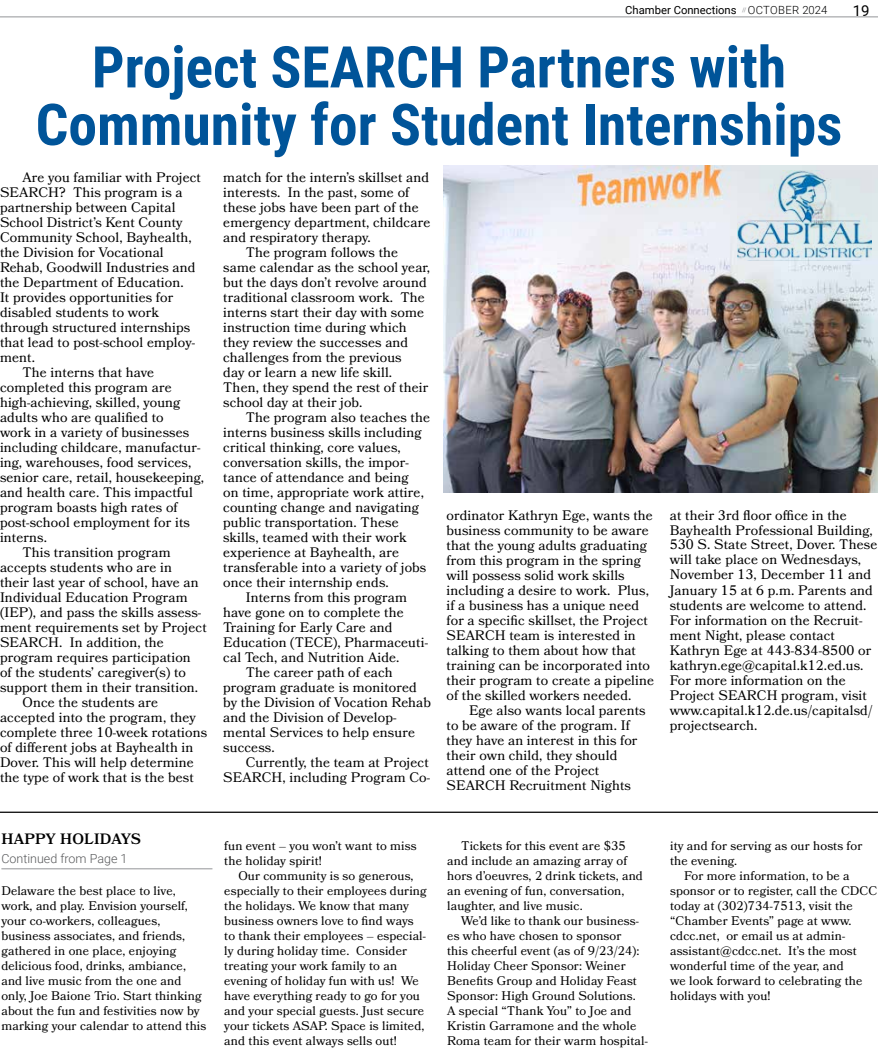
<style>
.page{position:relative;width:878px;height:1058px;background:#fff}
.page>*{position:absolute;margin:0;border:0;box-sizing:border-box;transform-origin:0 0}
.t1{font:700 57.5px/57.5px "Roboto Condensed";color:#005499;text-align:center}
.t2{font:600 15px "Bookmania";letter-spacing:.02em;color:#000}
.t3{font:15px "Roboto";color:#000}
.t4{font:13.75px/15px "Bookmania";letter-spacing:.01em;color:#000}
.t5{font:12.5px/15px "Bookmania";letter-spacing:.01em;color:#000}
.t6{font:300 12.5px "Roboto";color:#58595b}
.t7{font:11.25px "Roboto";color:#000}
.s1{font-weight:300}
</style>
<div class="page">
<hr style="left:0;top:17px;width:878px;height:1px;background:#939598">
<img style="left:443px;top:165px;width:435px;height:327px">
<img style="left:737px;top:171px;width:134px;height:90px">
<hr style="left:1px;top:868px;width:211px;height:1px;background:#939598">
<hr style="left:0;top:811px;width:878px;height:1px;background:#000">
<p class="t7" style="left:625px;top:2px;width:203px">Chamber Connections <sup>//</sup> <span class="s1">OCTOBER 2024</span></p>
<p class="t3" style="left:852px;top:0;width:18px">19</p>
<h1 class="t1" style="left:36px;top:36px;width:808px">Project SEARCH Partners with<br>Community for Student Internships</h1>
<p class="t4" style="left:22px;top:169px;width:180px">Are you familiar with Project</p>
<p class="t4" style="left:0;top:184px;width:184px">SEARCH? This program is a</p>
<p class="t4" style="left:0;top:199px;width:177px">partnership between Capital</p>
<p class="t4" style="left:0;top:214px;width:184px">School District’s Kent County</p>
<p class="t4" style="left:0;top:229px;width:193px">Community School, Bayhealth,</p>
<p class="t4" style="left:0;top:244px;width:165px">the Division for Vocational</p>
<p class="t4" style="left:0;top:259px;width:197px">Rehab, Goodwill Industries and</p>
<p class="t4" style="left:0;top:274px;width:185px">the Department of Education.</p>
<p class="t4" style="left:0;top:289px;width:175px">It provides opportunities for</p>
<p class="t4" style="left:0;top:304px;width:160px">disabled students to work</p>
<p class="t4" style="left:0;top:319px;width:192px">through structured internships</p>
<p class="t4" style="left:0;top:334px;width:197px">that lead to post-school employ-</p>
<p class="t4" style="left:0;top:349px;width:37px">ment.</p>
<p class="t4" style="left:22px;top:364px;width:133px">The interns that have</p>
<p class="t4" style="left:0;top:379px;width:173px">completed this program are</p>
<p class="t4" style="left:0;top:394px;width:182px">high-achieving, skilled, young</p>
<p class="t4" style="left:0;top:409px;width:165px">adults who are qualified to</p>
<p class="t4" style="left:0;top:424px;width:191px">work in a variety of businesses</p>
<p class="t4" style="left:0;top:439px;width:202px">including childcare, manufactur-</p>
<p class="t4" style="left:0;top:454px;width:193px">ing, warehouses, food services,</p>
<p class="t4" style="left:0;top:469px;width:206px">senior care, retail, housekeeping,</p>
<p class="t4" style="left:0;top:484px;width:194px">and health care. This impactful</p>
<p class="t4" style="left:0;top:499px;width:179px">program boasts high rates of</p>
<p class="t4" style="left:0;top:514px;width:191px">post-school employment for its</p>
<p class="t4" style="left:0;top:529px;width:49px">interns.</p>
<p class="t4" style="left:22px;top:544px;width:150px">This transition program</p>
<p class="t4" style="left:0;top:559px;width:173px">accepts students who are in</p>
<p class="t4" style="left:0;top:574px;width:200px">their last year of school, have an</p>
<p class="t4" style="left:0;top:589px;width:189px">Individual Education Program</p>
<p class="t4" style="left:0;top:604px;width:203px">(IEP), and pass the skills assess-</p>
<p class="t4" style="left:0;top:619px;width:208px">ment requirements set by Project</p>
<p class="t4" style="left:0;top:634px;width:165px">SEARCH. In addition, the</p>
<p class="t4" style="left:0;top:649px;width:192px">program requires participation</p>
<p class="t4" style="left:0;top:664px;width:187px">of the students’ caregiver(s) to</p>
<p class="t4" style="left:0;top:679px;width:200px">support them in their transition.</p>
<p class="t4" style="left:22px;top:694px;width:137px">Once the students are</p>
<p class="t4" style="left:0;top:709px;width:197px">accepted into the program, they</p>
<p class="t4" style="left:0;top:724px;width:209px">complete three 10-week rotations</p>
<p class="t4" style="left:0;top:739px;width:195px">of different jobs at Bayhealth in</p>
<p class="t4" style="left:0;top:754px;width:195px">Dover. This will help determine</p>
<p class="t4" style="left:0;top:769px;width:195px">the type of work that is the best</p>
<p class="t4" style="left:223px;top:169px;width:207px">match for the intern’s skillset and</p>
<p class="t4" style="left:223px;top:184px;width:188px">interests. In the past, some of</p>
<p class="t4" style="left:223px;top:199px;width:197px">these jobs have been part of the</p>
<p class="t4" style="left:223px;top:214px;width:209px">emergency department, childcare</p>
<p class="t4" style="left:223px;top:229px;width:149px">and respiratory therapy.</p>
<p class="t4" style="left:246px;top:244px;width:154px">The program follows the</p>
<p class="t4" style="left:223px;top:259px;width:208px">same calendar as the school year,</p>
<p class="t4" style="left:223px;top:274px;width:205px">but the days don’t revolve around</p>
<p class="t4" style="left:223px;top:289px;width:203px">traditional classroom work. The</p>
<p class="t4" style="left:223px;top:304px;width:202px">interns start their day with some</p>
<p class="t4" style="left:223px;top:319px;width:185px">instruction time during which</p>
<p class="t4" style="left:223px;top:334px;width:186px">they review the successes and</p>
<p class="t4" style="left:223px;top:349px;width:180px">challenges from the previous</p>
<p class="t4" style="left:223px;top:364px;width:170px">day or learn a new life skill.</p>
<p class="t4" style="left:223px;top:379px;width:207px">Then, they spend the rest of their</p>
<p class="t4" style="left:223px;top:394px;width:141px">school day at their job.</p>
<p class="t4" style="left:246px;top:409px;width:186px">The program also teaches the</p>
<p class="t4" style="left:223px;top:424px;width:200px">interns business skills including</p>
<p class="t4" style="left:223px;top:440px;width:179px">critical thinking, core values,</p>
<p class="t4" style="left:223px;top:455px;width:187px">conversation skills, the impor-</p>
<p class="t4" style="left:223px;top:470px;width:187px">tance of attendance and being</p>
<p class="t4" style="left:223px;top:485px;width:202px">on time, appropriate work attire,</p>
<p class="t4" style="left:223px;top:500px;width:197px">counting change and navigating</p>
<p class="t4" style="left:223px;top:515px;width:177px">public transportation. These</p>
<p class="t4" style="left:223px;top:530px;width:185px">skills, teamed with their work</p>
<p class="t4" style="left:223px;top:545px;width:177px">experience at Bayhealth, are</p>
<p class="t4" style="left:223px;top:560px;width:204px">transferable into a variety of jobs</p>
<p class="t4" style="left:223px;top:575px;width:167px">once their internship ends.</p>
<p class="t4" style="left:246px;top:590px;width:163px">Interns from this program</p>
<p class="t4" style="left:223px;top:605px;width:182px">have gone on to complete the</p>
<p class="t4" style="left:223px;top:620px;width:171px">Training for Early Care and</p>
<p class="t4" style="left:223px;top:635px;width:206px">Education (TECE), Pharmaceuti-</p>
<p class="t4" style="left:223px;top:650px;width:178px">cal Tech, and Nutrition Aide.</p>
<p class="t4" style="left:246px;top:665px;width:148px">The career path of each</p>
<p class="t4" style="left:223px;top:680px;width:195px">program graduate is monitored</p>
<p class="t4" style="left:223px;top:695px;width:209px">by the Division of Vocation Rehab</p>
<p class="t4" style="left:223px;top:710px;width:175px">and the Division of Develop-</p>
<p class="t4" style="left:223px;top:725px;width:193px">mental Services to help ensure</p>
<p class="t4" style="left:223px;top:740px;width:53px">success.</p>
<p class="t4" style="left:246px;top:755px;width:184px">Currently, the team at Project</p>
<p class="t4" style="left:223px;top:770px;width:208px">SEARCH, including Program Co-</p>
<p class="t4" style="left:446px;top:507px;width:209px">ordinator Kathryn Ege, wants the business community to be aware that the young adults graduating from this program in the spring will possess solid work skills including a desire to work. Plus, if a business has a unique need for a specific skillset, the Project<br>SEARCH team is interested in talking to them about how that training can be incorporated into their program to create a pipeline of the skilled workers needed.</p>
<p class="t4" style="left:446px;top:702px;width:200px;text-indent:22px">Ege also wants local parents to be aware of the program. If they have an interest in this for their own child, they should attend one of the Project<br>SEARCH Recruitment Nights</p>
<p class="t4" style="left:669px;top:507px;width:209px">at their 3rd floor office in the<br>Bayhealth Professional Building,<br>530 S. State Street, Dover. These will take place on Wednesdays,<br>November 13, December 11 and<br>January 15 at 6 p.m. Parents and students are welcome to attend.<br>For information on the Recruit&shy;ment Night, please contact<br>Kathryn Ege at 443-834-8500 or kathryn.ege@capital.k12.ed.us.<br>For more information on the<br>Project SEARCH program, visit www.capital.k12.de.us/capitalsd/ projectsearch.</p>
<p class="t2" style="left:1px;top:830px;width:141px">HAPPY HOLIDAYS</p>
<p class="t6" style="left:1px;top:849px;width:128px">Continued from Page 1</p>
<p class="t5" style="left:1px;top:882px;width:206px">Delaware the best place to live, work, and play. Envision yourself, your co-workers, colleagues, business associates, and friends, gathered in one place, enjoying delicious food, drinks, ambiance, and live music from the one and only, Joe Baione Trio. Start thinking about the fun and festivities now by marking your calendar to attend this</p>
<p class="t5" style="left:224px;top:837px;width:194px">fun event – you won’t want to miss the holiday spirit!</p>
<p class="t5" style="left:224px;top:867px;width:204px;text-indent:14px">Our community is so generous, especially to their employees during the holidays. We know that many business owners love to find ways to thank their employees – especial&shy;ly during holiday time. Consider treating your work family to an evening of holiday fun with us! We have everything ready to go for you and your special guests. Just secure your tickets ASAP. Space is limited, and this event always sells out!</p>
<p class="t5" style="left:447px;top:837px;width:197px;text-indent:14px">Tickets for this event are $35 and include an amazing array of hors d’oeuvres, 2 drink tickets, and an evening of fun, conversation, laughter, and live music.</p>
<p class="t5" style="left:447px;top:912px;width:202px;text-indent:14px">We’d like to thank our business&shy;es who have chosen to sponsor<br>this cheerful event (as of 9/23/24):<br>Holiday Cheer Sponsor: Weiner<br>Benefits Group and Holiday Feast<br>Sponsor: High Ground Solutions.<br>A special “Thank You” to Joe and<br>Kristin Garramone and the whole<br>Roma team for their warm hospital-</p>
<p class="t5" style="left:670px;top:837px;width:194px">ity and for serving as our hosts for the evening.</p>
<p class="t5" style="left:670px;top:867px;width:208px;text-indent:14px">For more information, to be a sponsor or to register, call the CDCC today at (302)734-7513, visit the “Chamber Events” page at www. cdcc.net, or email us at admin&shy;assistant@cdcc.net. It’s the most wonderful time of the year, and<br>we look forward to celebrating the holidays with you!</p>
</div>
